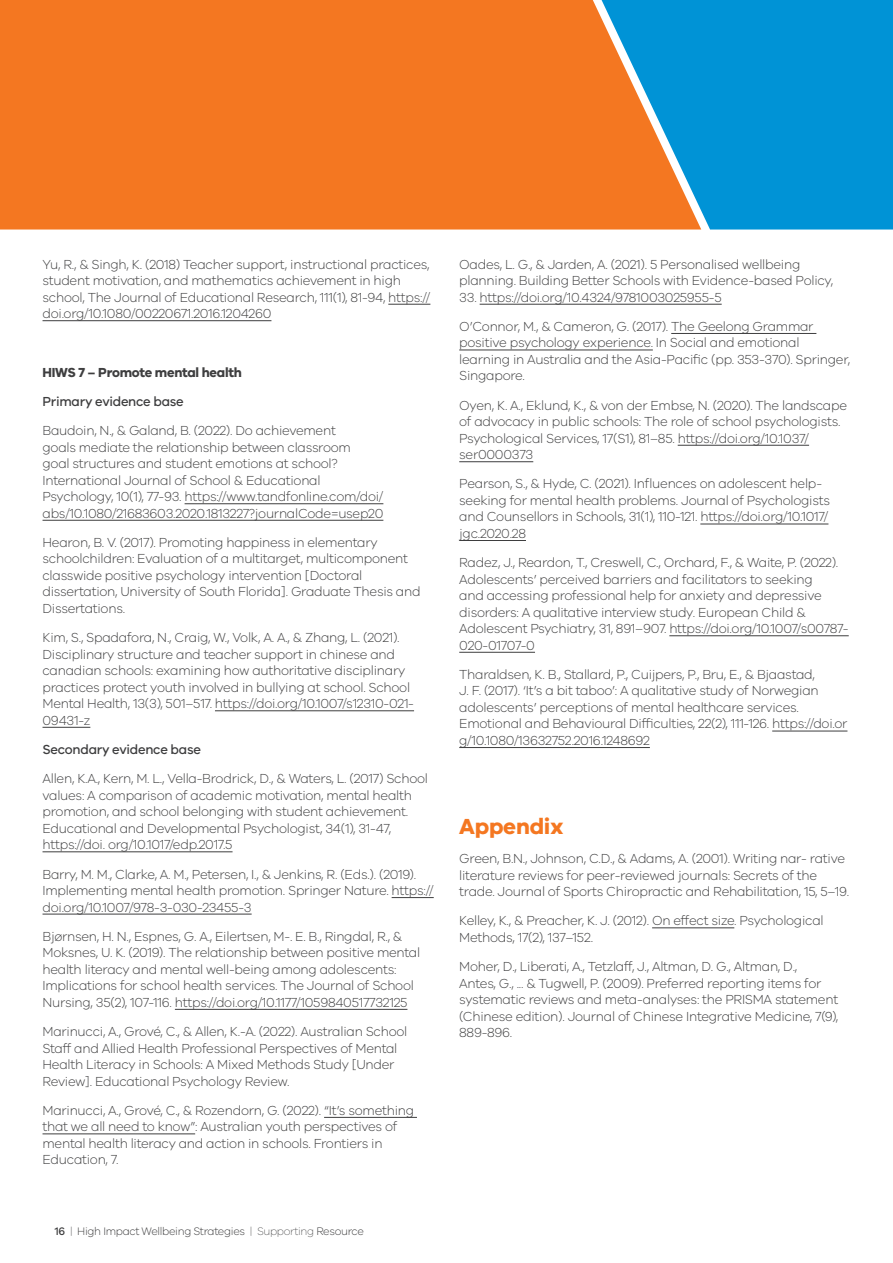
<style>
.page{position:relative;width:893px;height:1263px;background:#fff}
.page>*{position:absolute;margin:0;border:0;box-sizing:border-box;transform-origin:0 0}
.B_Head{font:700 22.5px "VIC";letter-spacing:-.01em;color:#f47721}
.Body_-_Sources{font:300 13.5px/16.5px "VIC";letter-spacing:-.02em;color:#3e3e3f}
.Body_-_Sources-2{font:500 13.5px "VIC";letter-spacing:-.02em;color:#3e3e3f}
.Body_-_Sources-3{font:700 13.5px "VIC";letter-spacing:-.02em;color:#3e3e3f}
.t1{font:300 11.25px "VIC";letter-spacing:-.03em;color:#3e3e3f}
.s1{font-weight:500}
.s2{font-weight:200}
</style>
<div class="page">
<div style="left:0;top:0;width:595px;height:230px;background:#f47721"></div>
<svg style="left:595px;top:0;width:298px;height:230px;background:#3291b7"></svg>
<hr style="left:388px;top:304px;width:42px;height:1px;background:#3e3e3f">
<hr style="left:43px;top:320px;width:228px;height:1px;background:#3e3e3f">
<hr style="left:185px;top:503px;width:198px;height:1px;background:#3e3e3f">
<hr style="left:43px;top:520px;width:340px;height:1px;background:#3e3e3f">
<hr style="left:215px;top:710px;width:199px;height:1px;background:#3e3e3f">
<hr style="left:43px;top:727px;width:47px;height:1px;background:#3e3e3f">
<hr style="left:43px;top:851px;width:190px;height:1px;background:#3e3e3f">
<hr style="left:392px;top:897px;width:42px;height:1px;background:#3e3e3f">
<hr style="left:43px;top:914px;width:209px;height:1px;background:#3e3e3f">
<hr style="left:175px;top:1009px;width:232px;height:1px;background:#3e3e3f">
<hr style="left:324px;top:1117px;width:93px;height:1px;background:#3e3e3f">
<hr style="left:43px;top:1133px;width:152px;height:1px;background:#3e3e3f">
<hr style="left:480px;top:304px;width:242px;height:1px;background:#3e3e3f">
<hr style="left:671px;top:333px;width:145px;height:1px;background:#3e3e3f">
<hr style="left:459px;top:350px;width:194px;height:1px;background:#3e3e3f">
<hr style="left:678px;top:445px;width:131px;height:1px;background:#3e3e3f">
<hr style="left:459px;top:461px;width:74px;height:1px;background:#3e3e3f">
<hr style="left:700px;top:524px;width:128px;height:1px;background:#3e3e3f">
<hr style="left:459px;top:540px;width:67px;height:1px;background:#3e3e3f">
<hr style="left:669px;top:635px;width:180px;height:1px;background:#3e3e3f">
<hr style="left:459px;top:652px;width:76px;height:1px;background:#3e3e3f">
<hr style="left:772px;top:731px;width:75px;height:1px;background:#3e3e3f">
<hr style="left:459px;top:747px;width:191px;height:1px;background:#3e3e3f">
<hr style="left:652px;top:927px;width:82px;height:1px;background:#3e3e3f">
<p class="Body_-_Sources" style="left:43px;top:255px;width:389px">Yu, R., &amp; Singh, K. (2018) Teacher support, instructional practices, student motivation, and mathematics achievement in high school, The Journal of Educational Research, 111(1), 81-94, https:// doi.org/10.1080/00220671.2016.1204260</p>
<p class="Body_-_Sources-3" style="left:43px;top:364px;width:201px">HIWS 7 – Promote mental health</p>
<p class="Body_-_Sources-2" style="left:43px;top:393px;width:143px">Primary evidence base</p>
<p class="Body_-_Sources" style="left:43px;top:422px;width:342px">Baudoin, N., &amp; Galand, B. (2022). Do achievement<br>goals mediate the relationship between classroom<br>goal structures and student emotions at school?<br>International Journal of School &amp; Educational Psychology, 10(1), 77-93. https://www.tandfonline.com/doi/ abs/10.1080/21683603.2020.1813227?journalCode=usep20</p>
<p class="Body_-_Sources" style="left:43px;top:534px;width:380px">Hearon, B. V. (2017). Promoting happiness in elementary schoolchildren: Evaluation of a multitarget, multicomponent classwide positive psychology intervention [Doctoral dissertation, University of South Florida]. Graduate Thesis and Dissertations.</p>
<p class="Body_-_Sources" style="left:43px;top:629px;width:373px">Kim, S., Spadafora, N., Craig, W., Volk, A. A., &amp; Zhang, L. (2021).<br>Disciplinary structure and teacher support in chinese and canadian schools: examining how authoritative disciplinary practices protect youth involved in bullying at school. School Mental Health, 13(3), 501–517. https://doi.org/10.1007/s12310-021- 09431-z</p>
<p class="Body_-_Sources-2" style="left:43px;top:741px;width:160px">Secondary evidence base</p>
<p class="Body_-_Sources" style="left:43px;top:770px;width:387px">Allen, K.A., Kern, M. L., Vella-Brodrick, D., &amp; Waters, L. (2017) School values: A comparison of academic motivation, mental health promotion, and school belonging with student achievement.<br>Educational and Developmental Psychologist, 34(1), 31-47, https://doi. org/10.1017/edp.2017.5</p>
<p class="Body_-_Sources" style="left:43px;top:865px;width:393px">Barry, M. M., Clarke, A. M., Petersen, I., &amp; Jenkins, R. (Eds.). (2019).<br>Implementing mental health promotion. Springer Nature. https:// doi.org/10.1007/978-3-030-23455-3</p>
<p class="Body_-_Sources" style="left:43px;top:927px;width:379px">Bjørnsen, H. N., Espnes, G. A., Eilertsen, M-. E. B., Ringdal, R., &amp; Moksnes, U. K. (2019). The relationship between positive mental health literacy and mental well-being among adolescents:<br>Implications for school health services. The Journal of School Nursing, 35(2), 107-116. https://doi.org/10.1177/1059840517732125</p>
<p class="Body_-_Sources" style="left:43px;top:1023px;width:366px">Marinucci, A., Grové, C., &amp; Allen, K.-A. (2022). Australian School Staff and Allied Health Professional Perspectives of Mental Health Literacy in Schools: A Mixed Methods Study [Under Review]. Educational Psychology Review.</p>
<p class="Body_-_Sources" style="left:43px;top:1101px;width:373px">Marinucci, A., Grové, C., &amp; Rozendorn, G. (2022). “It’s something that we all need to know”: Australian youth perspectives of mental health literacy and action in schools. Frontiers in Education, 7.</p>
<p class="t1" style="left:55px;top:1224px;width:311px"><span class="s1">16</span> <span class="s2">|</span> High Impact Wellbeing Strategies <span class="s2">| Supporting</span> Resource</p>
<p class="Body_-_Sources" style="left:459px;top:255px;width:375px">Oades, L. G., &amp; Jarden, A. (2021). 5 Personalised wellbeing planning. Building Better Schools with Evidence-based Policy,</p>
<p class="Body_-_Sources" style="left:459px;top:288px;width:264px">33. https://doi.org/10.4324/9781003025955-5</p>
<p class="Body_-_Sources" style="left:459px;top:318px;width:392px">O’Connor, M., &amp; Cameron, G. (2017). The Geelong Grammar positive psychology experience. In Social and emotional learning in Australia and the Asia-Pacific (pp. 353-370). Springer, Singapore.</p>
<p class="Body_-_Sources" style="left:459px;top:396px;width:389px">Oyen, K. A., Eklund, K., &amp; von der Embse, N. (2020). The landscape of advocacy in public schools: The role of school psychologists.<br>Psychological Services, 17(S1), 81–85. https://doi.org/10.1037/ ser0000373</p>
<p class="Body_-_Sources" style="left:459px;top:475px;width:372px">Pearson, S., &amp; Hyde, C. (2021). Influences on adolescent help&shy;seeking for mental health problems. Journal of Psychologists and Counsellors in Schools, 31(1), 110-121. https://doi.org/10.1017/ jgc.2020.28</p>
<p class="Body_-_Sources" style="left:459px;top:554px;width:391px">Radez, J., Reardon, T., Creswell, C., Orchard, F., &amp; Waite, P. (2022).<br>Adolescents’ perceived barriers and facilitators to seeking<br>and accessing professional help for anxiety and depressive disorders: A qualitative interview study. European Child &amp; Adolescent Psychiatry, 31, 891–907. https://doi.org/10.1007/s00787- 020-01707-0</p>
<p class="Body_-_Sources" style="left:459px;top:666px;width:390px">Tharaldsen, K. B., Stallard, P., Cuijpers, P., Bru, E., &amp; Bjaastad,<br>J. F. (2017). ‘It’s a bit taboo’: A qualitative study of Norwegian adolescents’ perceptions of mental healthcare services.<br>Emotional and Behavioural Difficulties, 22(2), 111-126. https://doi.or g/10.1080/13632752.2016.1248692</p>
<p class="B_Head" style="left:459px;top:812px;width:106px">Appendix</p>
<p class="Body_-_Sources" style="left:459px;top:850px;width:392px">Green, B.N., Johnson, C.D., &amp; Adams, A. (2001). Writing nar- rative literature reviews for peer-reviewed journals: Secrets of the trade. Journal of Sports Chiropractic and Rehabilitation, 15, 5–19.</p>
<p class="Body_-_Sources" style="left:459px;top:912px;width:366px">Kelley, K., &amp; Preacher, K. J. (2012). On effect size. Psychological<br>Methods, 17(2), 137–152.</p>
<p class="Body_-_Sources" style="left:459px;top:958px;width:380px">Moher, D., Liberati, A., Tetzlaff, J., Altman, D. G., Altman, D.,<br>Antes, G., ... &amp; Tugwell, P. (2009). Preferred reporting items for systematic reviews and meta-analyses: the PRISMA statement (Chinese edition). Journal of Chinese Integrative Medicine, 7(9), 889-896.</p>
</div>
